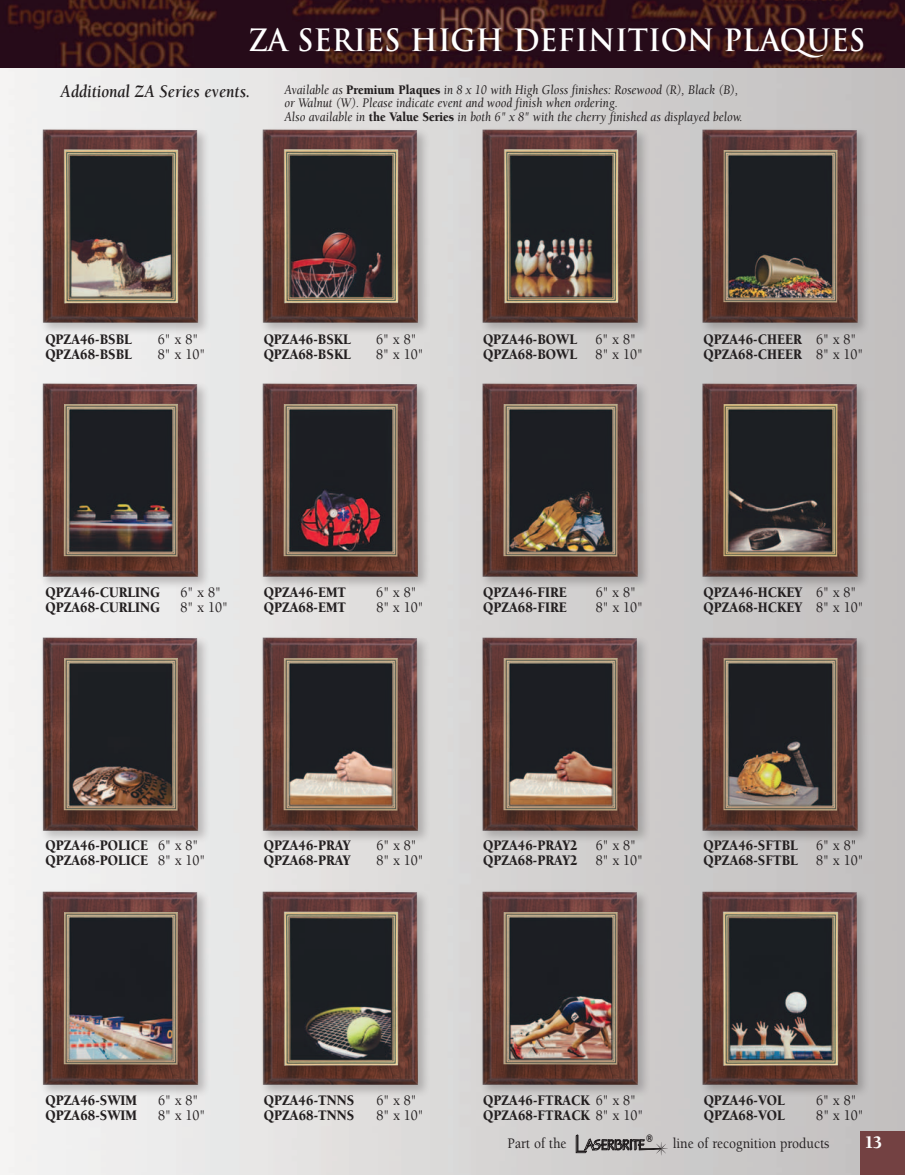
<style>
.page{position:relative;width:905px;height:1175px;background:#fff}
.page>*{position:absolute;margin:0;border:0;box-sizing:border-box;transform-origin:0 0}
.t1{font:700 30px "Trajan";color:#fff;scale:.95 1}
.t2{font:italic 700 18px "Berkeley";color:#231f20;scale:.9 1}
.t3{font:900 18px "Berkeley";color:#fff;scale:.9 1}
.t4{font:900 15px/15px "Berkeley";color:#231f20;scale:.9 1}
.t5{font:500 15px "Berkeley";color:#231f20;scale:.9 1}
.t6{font:italic 13.5px/13.5px "Berkeley";color:#231f20;scale:.9 1}
.t7{font:700 10.5px "Helvetica";color:#231f20;scale:.8 1}
.s1{font-weight:900;font-style:normal}
.s2{font-weight:500}
</style>
<div class="page">
<div style="left:0;top:0;width:904px;height:1174px;background:linear-gradient(to right,#f5f4f4,#c0bdbd)"></div>
<img style="left:0;top:0;width:904px;height:68px">
<div style="left:860px;top:1131px;width:44px;height:43px;background:#734142"></div>
<svg style="left:576px;top:1134px;width:92px;height:21px;background:#9e9b9b"></svg>
<div style="left:39px;top:126px;width:172px;height:209px;background:#231f20;opacity:.25"></div>
<img style="left:43px;top:129px;width:155px;height:194px">
<div style="left:59px;top:145px;width:130px;height:168px;background:#231f20;opacity:.25"></div>
<img style="left:63px;top:149px;width:116px;height:155px">
<div style="left:259px;top:126px;width:172px;height:209px;background:#231f20;opacity:.25"></div>
<img style="left:262px;top:129px;width:156px;height:194px">
<div style="left:280px;top:145px;width:129px;height:168px;background:#231f20;opacity:.25"></div>
<img style="left:283px;top:149px;width:116px;height:155px">
<div style="left:479px;top:126px;width:171px;height:209px;background:#231f20;opacity:.25"></div>
<img style="left:482px;top:129px;width:156px;height:194px">
<div style="left:500px;top:145px;width:129px;height:168px;background:#231f20;opacity:.25"></div>
<img style="left:502px;top:149px;width:116px;height:155px">
<div style="left:699px;top:126px;width:171px;height:209px;background:#231f20;opacity:.25"></div>
<img style="left:702px;top:129px;width:155px;height:194px">
<div style="left:719px;top:145px;width:130px;height:169px;background:#231f20;opacity:.25"></div>
<img style="left:723px;top:150px;width:114px;height:152px">
<div style="left:39px;top:380px;width:172px;height:209px;background:#231f20;opacity:.25"></div>
<img style="left:43px;top:383px;width:155px;height:193px">
<div style="left:59px;top:399px;width:131px;height:169px;background:#231f20;opacity:.25"></div>
<img style="left:64px;top:404px;width:114px;height:152px">
<div style="left:259px;top:380px;width:172px;height:209px;background:#231f20;opacity:.25"></div>
<img style="left:262px;top:383px;width:156px;height:193px">
<div style="left:279px;top:399px;width:130px;height:169px;background:#231f20;opacity:.25"></div>
<img style="left:284px;top:404px;width:114px;height:152px">
<div style="left:479px;top:380px;width:171px;height:209px;background:#231f20;opacity:.25"></div>
<img style="left:482px;top:383px;width:156px;height:193px">
<div style="left:499px;top:399px;width:130px;height:169px;background:#231f20;opacity:.25"></div>
<img style="left:503px;top:404px;width:114px;height:152px">
<div style="left:699px;top:380px;width:171px;height:209px;background:#231f20;opacity:.25"></div>
<img style="left:702px;top:383px;width:155px;height:193px">
<div style="left:719px;top:399px;width:130px;height:169px;background:#231f20;opacity:.25"></div>
<img style="left:723px;top:404px;width:114px;height:152px">
<div style="left:39px;top:634px;width:172px;height:209px;background:#231f20;opacity:.25"></div>
<img style="left:43px;top:637px;width:155px;height:193px">
<div style="left:59px;top:653px;width:131px;height:169px;background:#231f20;opacity:.25"></div>
<img style="left:64px;top:658px;width:114px;height:152px">
<div style="left:259px;top:634px;width:172px;height:209px;background:#231f20;opacity:.25"></div>
<img style="left:262px;top:637px;width:156px;height:193px">
<div style="left:279px;top:653px;width:130px;height:169px;background:#231f20;opacity:.25"></div>
<img style="left:284px;top:658px;width:114px;height:152px">
<div style="left:479px;top:634px;width:171px;height:209px;background:#231f20;opacity:.25"></div>
<img style="left:482px;top:637px;width:156px;height:193px">
<div style="left:499px;top:653px;width:130px;height:169px;background:#231f20;opacity:.25"></div>
<img style="left:503px;top:658px;width:114px;height:152px">
<div style="left:699px;top:634px;width:171px;height:209px;background:#231f20;opacity:.25"></div>
<img style="left:702px;top:637px;width:155px;height:193px">
<div style="left:719px;top:653px;width:130px;height:169px;background:#231f20;opacity:.25"></div>
<img style="left:723px;top:658px;width:114px;height:152px">
<div style="left:39px;top:888px;width:172px;height:209px;background:#231f20;opacity:.25"></div>
<img style="left:43px;top:891px;width:155px;height:193px">
<div style="left:59px;top:907px;width:131px;height:169px;background:#231f20;opacity:.25"></div>
<img style="left:64px;top:912px;width:114px;height:152px">
<div style="left:259px;top:888px;width:172px;height:209px;background:#231f20;opacity:.25"></div>
<img style="left:262px;top:891px;width:156px;height:193px">
<div style="left:279px;top:907px;width:130px;height:168px;background:#231f20;opacity:.25"></div>
<img style="left:283px;top:911px;width:116px;height:154px">
<div style="left:479px;top:888px;width:171px;height:209px;background:#231f20;opacity:.25"></div>
<img style="left:482px;top:891px;width:156px;height:193px">
<div style="left:499px;top:907px;width:130px;height:169px;background:#231f20;opacity:.25"></div>
<img style="left:503px;top:912px;width:114px;height:152px">
<div style="left:699px;top:888px;width:171px;height:209px;background:#231f20;opacity:.25"></div>
<img style="left:702px;top:891px;width:155px;height:193px">
<div style="left:719px;top:908px;width:129px;height:167px;background:#231f20;opacity:.25"></div>
<img style="left:722px;top:911px;width:116px;height:154px">
<h1 class="t1" style="left:248px;top:21px;width:631px">ZA SERIES HIGH DEFINITION PLAQUES</h1>
<p class="t2" style="left:60px;top:82px;width:212px">Additional ZA Series events.</p>
<p class="t6" style="left:284px;top:83px;width:510px">Available as <span class="s1">Premium Plaques</span> in 8 x 10 with High Gloss finishes: Rosewood (R), Black (B), or Walnut (W). Please indicate event and wood finish when ordering.<br>Also available in <span class="s1">the Value Series</span> in both 6" x 8" with the cherry finished as displayed below.</p>
<p class="t4" style="left:45px;top:332px;width:98px">QPZA46-BSBL</p>
<p class="t5" style="left:158px;top:332px;width:46px">6" x 8"</p>
<p class="t4" style="left:45px;top:347px;width:98px">QPZA68-BSBL</p>
<p class="t5" style="left:158px;top:347px;width:54px">8" x 10"</p>
<p class="t4" style="left:264px;top:332px;width:98px">QPZA46-BSKL</p>
<p class="t5" style="left:376px;top:332px;width:46px">6" x 8"</p>
<p class="t4" style="left:264px;top:347px;width:98px">QPZA68-BSKL</p>
<p class="t5" style="left:376px;top:347px;width:54px">8" x 10"</p>
<p class="t4" style="left:483px;top:332px;width:179px">QPZA46-BOWL <span class="s2">6" x 8"<br></span>QPZA68-BOWL <span class="s2">8" x 10"</span></p>
<p class="t4" style="left:703px;top:332px;width:179px">QPZA46-CHEER <span class="s2">6" x 8"<br></span>QPZA68-CHEER <span class="s2">8" x 10"</span></p>
<p class="t4" style="left:45px;top:585px;width:129px">QPZA46-CURLING</p>
<p class="t5" style="left:180px;top:585px;width:46px">6" x 8"</p>
<p class="t4" style="left:45px;top:600px;width:129px">QPZA68-CURLING</p>
<p class="t5" style="left:180px;top:600px;width:54px">8" x 10"</p>
<p class="t4" style="left:264px;top:585px;width:93px">QPZA46-EMT</p>
<p class="t5" style="left:376px;top:585px;width:46px">6" x 8"</p>
<p class="t4" style="left:264px;top:600px;width:93px">QPZA68-EMT</p>
<p class="t5" style="left:376px;top:600px;width:54px">8" x 10"</p>
<p class="t4" style="left:483px;top:585px;width:95px">QPZA46-FIRE</p>
<p class="t5" style="left:595px;top:585px;width:46px">6" x 8"</p>
<p class="t4" style="left:483px;top:600px;width:95px">QPZA68-FIRE</p>
<p class="t5" style="left:595px;top:600px;width:54px">8" x 10"</p>
<p class="t4" style="left:703px;top:585px;width:179px">QPZA46-HCKEY <span class="s2">6" x 8"<br></span>QPZA68-HCKEY <span class="s2">8" x 10"</span></p>
<p class="t4" style="left:46px;top:838px;width:179px">QPZA46-POLICE <span class="s2">6" x 8"<br></span>QPZA68-POLICE <span class="s2">8" x 10"</span></p>
<p class="t4" style="left:264px;top:838px;width:98px">QPZA46-PRAY</p>
<p class="t5" style="left:376px;top:837px;width:46px">6" x 8"</p>
<p class="t4" style="left:264px;top:853px;width:98px">QPZA68-PRAY</p>
<p class="t5" style="left:376px;top:852px;width:54px">8" x 10"</p>
<p class="t4" style="left:483px;top:838px;width:179px">QPZA46-PRAY2 <span class="s2">6" x 8"<br></span>QPZA68-PRAY2 <span class="s2">8" x 10"</span></p>
<p class="t4" style="left:703px;top:838px;width:179px">QPZA46-SFTBL <span class="s2">6" x 8"<br></span>QPZA68-SFTBL <span class="s2">8" x 10"</span></p>
<p class="t4" style="left:46px;top:1093px;width:103px">QPZA46-SWIM</p>
<p class="t5" style="left:158px;top:1092px;width:46px">6" x 8"</p>
<p class="t4" style="left:46px;top:1108px;width:103px">QPZA68-SWIM</p>
<p class="t5" style="left:158px;top:1107px;width:54px">8" x 10"</p>
<p class="t4" style="left:264px;top:1093px;width:102px">QPZA46-TNNS</p>
<p class="t5" style="left:376px;top:1092px;width:46px">6" x 8"</p>
<p class="t4" style="left:264px;top:1108px;width:102px">QPZA68-TNNS</p>
<p class="t5" style="left:376px;top:1107px;width:54px">8" x 10"</p>
<p class="t4" style="left:483px;top:1093px;width:179px">QPZA46-FTRACK <span class="s2">6" x 8"<br></span>QPZA68-FTRACK <span class="s2">8" x 10"</span></p>
<p class="t4" style="left:703px;top:1093px;width:91px">QPZA46-VOL</p>
<p class="t5" style="left:816px;top:1092px;width:46px">6" x 8"</p>
<p class="t4" style="left:703px;top:1108px;width:91px">QPZA68-VOL</p>
<p class="t5" style="left:816px;top:1107px;width:54px">8" x 10"</p>
<p class="t5" style="left:507px;top:1135px;width:67px">Part of the</p>
<p class="t7" style="left:646px;top:1130px;width:9px">®</p>
<p class="t5" style="left:672px;top:1135px;width:176px">line of recognition products</p>
<p class="t3" style="left:864px;top:1132px;width:21px">13</p>
</div>
